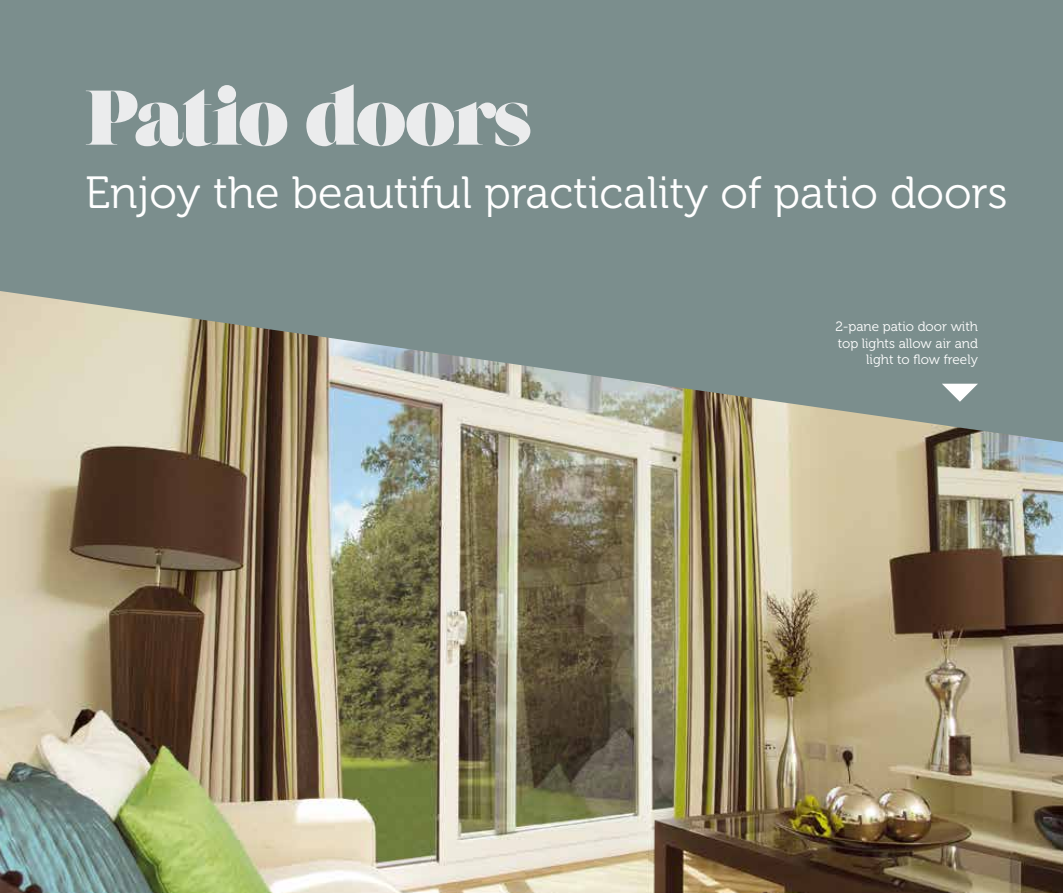
<style>
.page{position:relative;width:1063px;height:893px;background:#fff}
.page>*{position:absolute;margin:0;border:0;box-sizing:border-box;transform-origin:0 0}
.t1{font:79.5px "Grumpy Black 88";letter-spacing:-.035em;color:#ebeced}
.t2{font:45px "Museo 300";color:#fff}
.t3{font:13.5px/16.5px "Museo 300";color:#fff;text-align:right}
</style>
<div class="page">
<img style="left:0;top:442px;width:1063px;height:451px">
<svg style="left:0;top:0;width:1063px;height:442px;background:#869590"></svg>
<svg style="left:942px;top:384px;width:36px;height:18px"></svg>
<h1 class="t1" style="left:85px;top:71px;width:447px">Patio doors</h1>
<h2 class="t2" style="left:85px;top:168px;width:924px">Enjoy the beautiful practicality of patio doors</h2>
<p class="t3" style="left:836px;top:319px;width:144px">2-pane patio door with top lights allow air and light to flow freely</p>
</div>
